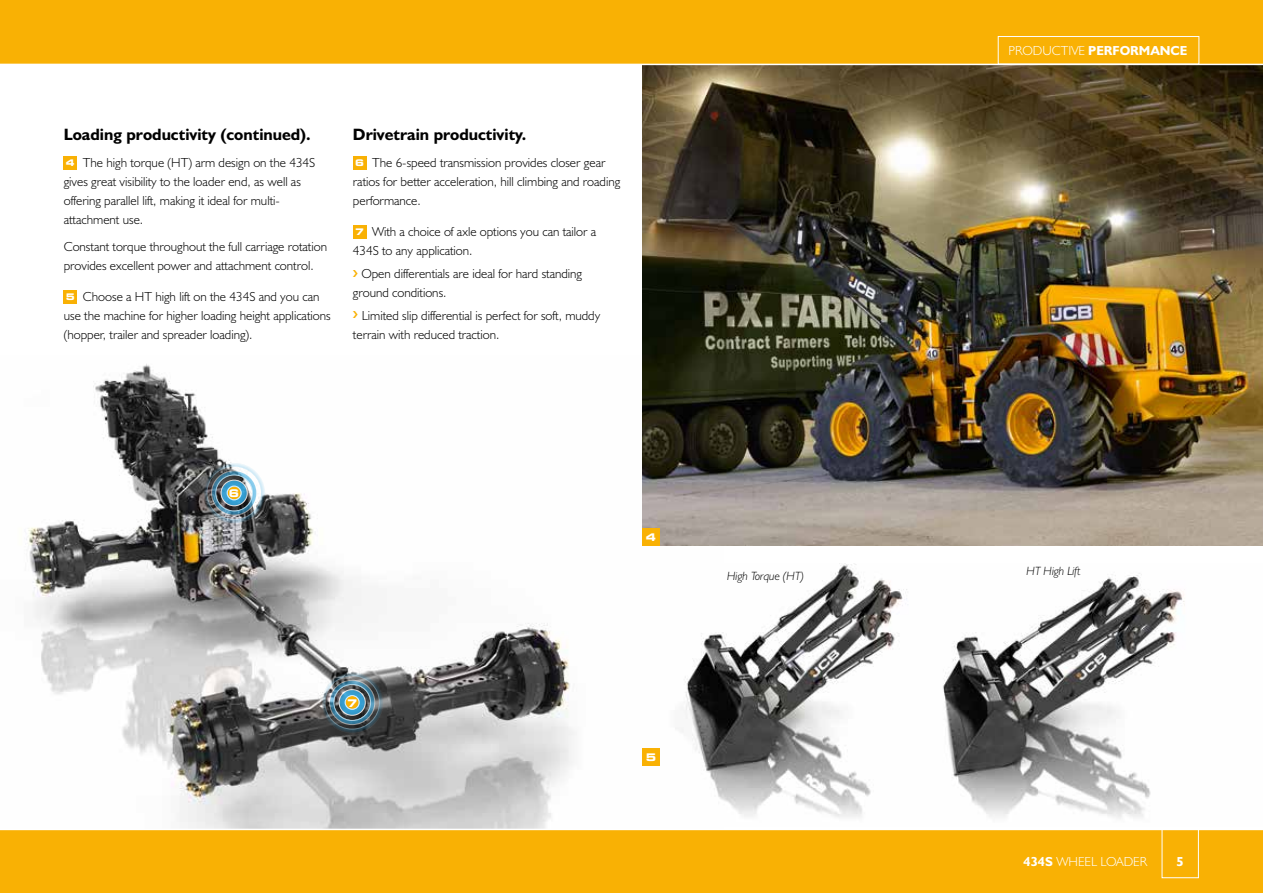
<style>
.page{position:relative;width:1263px;height:893px;background:#fff}
.page>*{position:absolute;margin:0;border:0;box-sizing:border-box;transform-origin:0 0}
.t1{font:16.5px "JCB Bold";color:#000}
.t2{font:13.2px/18.8px "JCB Light";color:#000}
.t3{font:13.2px "JCB Bold";color:#fff}
.t4{font:13.2px "JCB Light";color:#fff}
.t5{font:italic 12px "JCB Light";color:#000}
.t6{font:700 expanded 10.5px "Square 721 BT";color:#fff}
.s1{font-family:"Square 721 BT";font-weight:700;font-stretch:expanded;font-size:9.15px;color:#fff}
.s2{font-family:"JCB Light"}
.s3{font-family:"JCB Bold"}
</style>
<div class="page">
<img style="left:26px;top:364px;width:625px;height:465px">
<img style="left:651px;top:563px;width:534px;height:256px">
<img style="left:642px;top:65px;width:621px;height:481px">
<div style="left:0;top:0;width:1263px;height:64px;background:#f9b104"></div>
<div style="left:0;top:829px;width:1263px;height:64px;background:#f9b104"></div>
<hr style="left:0;top:829px;width:1263px;height:1px;background:#fff">
<div style="left:64px;top:156px;width:13px;height:13px;background:#f9b104"></div>
<div style="left:64px;top:290px;width:13px;height:13px;background:#f9b104"></div>
<div style="left:353px;top:156px;width:13px;height:13px;background:#f9b104"></div>
<div style="left:353px;top:225px;width:13px;height:13px;background:#f9b104"></div>
<div style="left:642px;top:529px;width:17px;height:17px;background:#f9b104"></div>
<div style="left:642px;top:748px;width:17px;height:17px;background:#f9b104"></div>
<div style="left:1162px;top:819px;width:37px;height:59px;border:1px solid #fff"></div>
<div style="left:998px;top:36px;width:201px;height:28px;border:1px solid #fff"></div>
<svg style="left:320px;top:671px;width:64px;height:63px;background:#67777b"></svg>
<img style="left:202px;top:461px;width:64px;height:64px">
<p class="t1" style="left:64px;top:124px;width:248px">Loading productivity (continued).</p>
<p class="t2" style="left:64px;top:153px;width:253px"><span class="s1">4</span> The high torque (HT) arm design on the 434S gives great visibility to the loader end, as well as offering parallel lift, making it ideal for multi&shy;attachment use.</p>
<p class="t2" style="left:64px;top:237px;width:265px">Constant torque throughout the full carriage rotation provides excellent power and attachment control.</p>
<p class="t2" style="left:64px;top:287px;width:268px"><span class="s1">5</span> Choose a HT high lift on the 434S and you can use the machine for higher loading height applications (hopper, trailer and spreader loading).</p>
<p class="t1" style="left:353px;top:124px;width:175px">Drivetrain productivity.</p>
<p class="t2" style="left:353px;top:153px;width:269px"><span class="s1">6</span> The 6-speed transmission provides closer gear ratios for better acceleration, hill climbing and roading performance.</p>
<p class="t2" style="left:353px;top:222px;width:245px"><span class="s1">7</span> With a choice of axle options you can tailor a<br>434S to any application.</p>
<p class="t2" style="left:353px;top:264px;width:231px;text-indent:8px">Open differentials are ideal for hard standing ground conditions.</p>
<p class="t2" style="left:353px;top:306px;width:249px;text-indent:9px">Limited slip differential is perfect for soft, muddy terrain with reduced traction.</p>
<p class="t6" style="left:229px;top:487px;width:12px">6</p>
<p class="t6" style="left:646px;top:531px;width:12px">4</p>
<p class="t6" style="left:347px;top:697px;width:12px">7</p>
<p class="t6" style="left:646px;top:751px;width:12px">5</p>
<p class="t3" style="left:1008px;top:43px;width:180px"><span class="s2">PRODUCTIVE</span> PERFORMANCE</p>
<p class="t5" style="left:727px;top:568px;width:78px">High Torque (HT)</p>
<p class="t5" style="left:1027px;top:563px;width:56px">HT High Lift</p>
<p class="t4" style="left:1023px;top:853px;width:125px"><span class="s3">434S</span> WHEEL LOADER</p>
<p class="t3" style="left:1176px;top:853px;width:9px">5</p>
</div>
